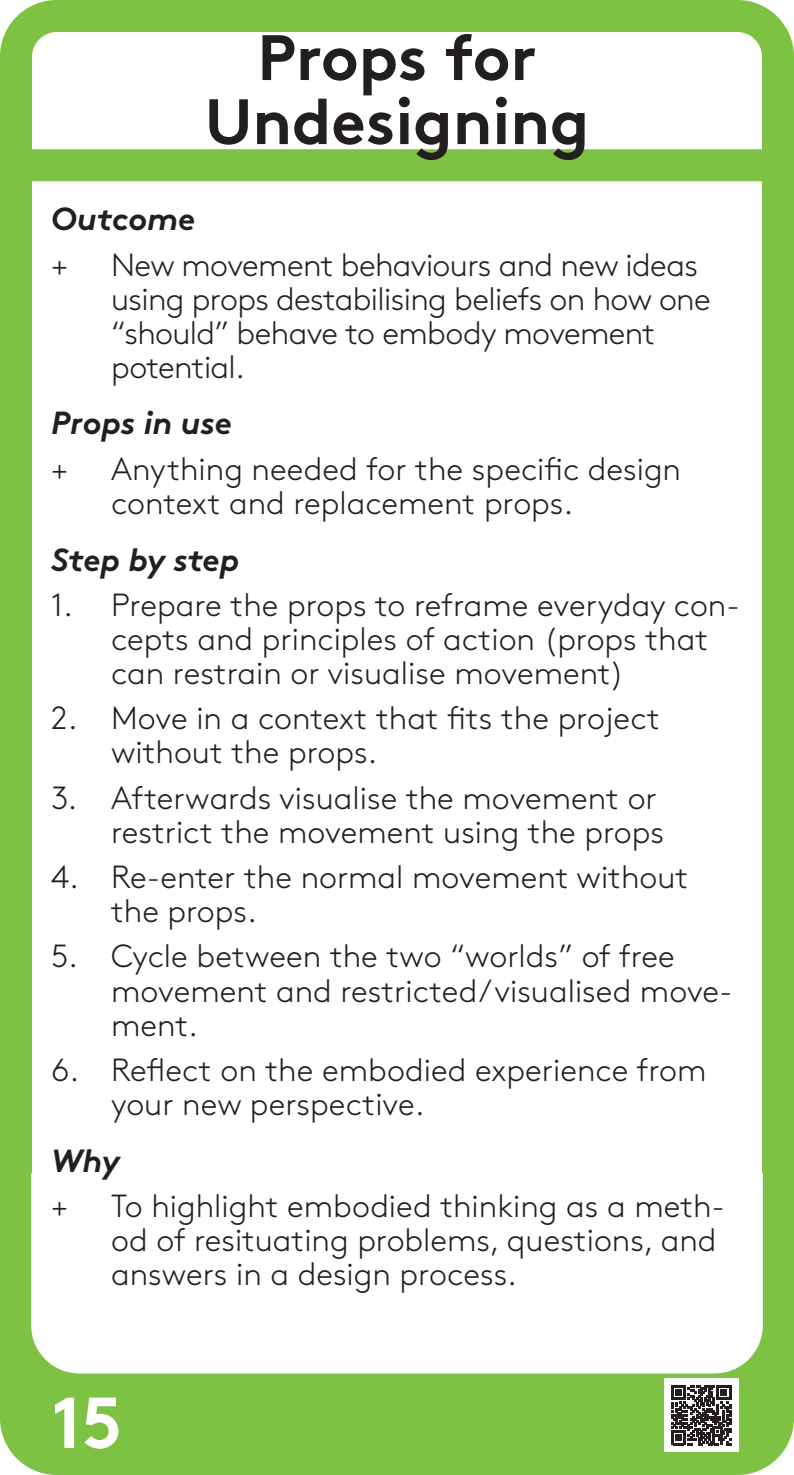
<style>
.page{position:relative;width:794px;height:1475px;background:#fff}
.page>*{position:absolute;margin:0;border:0;box-sizing:border-box;transform-origin:0 0}
.titel_aktivitet{font:700 72px "Brown Std";color:#fff}
.titel_aktivitet-2{font:700 64px/64px "Brown Std";color:#231f20;text-align:center}
.metode_tekst{font:300 32px/34px "Brown Std";color:#231f20}
.metode_tekst-2{font:300 32px/34px "Brown Std";letter-spacing:-.02em;color:#231f20}
.metode-overskrift{font:italic 700 32px "Brown Std";color:#231f20}
</style>
<div class="page">
<div style="left:0;top:1373px;width:794px;height:101px;background:#7ec244"></div>
<svg style="left:0;top:0;width:794px;height:197px"></svg>
<div style="left:0;top:180px;width:31px;height:1210px;background:#7ec243"></div>
<div style="left:763px;top:178px;width:31px;height:1210px;background:#7ec243"></div>
<svg style="left:31px;top:1172px;width:732px;height:201px"></svg>
<div style="left:664px;top:1378px;width:75px;height:73px;background:#fff"></div>
<svg style="left:671px;top:1385px;width:60px;height:59px"></svg>
<p class="titel_aktivitet-2" style="left:205px;top:25px;width:386px">Props for<br>Undesigning</p>
<p class="metode-overskrift" style="left:51px;top:199px;width:146px">Outcome</p>
<p class="metode_tekst" style="left:51px;top:248px;width:18px">+</p>
<p class="metode_tekst-2" style="left:111px;top:248px;width:601px">New movement behaviours and new ideas using props destabilising beliefs on how one “should” behave to embody movement potential.</p>
<p class="metode-overskrift" style="left:51px;top:403px;width:182px">Props in use</p>
<p class="metode_tekst" style="left:51px;top:452px;width:18px">+</p>
<p class="metode_tekst" style="left:111px;top:452px;width:571px">Anything needed for the specific design context and replacement props.</p>
<p class="metode-overskrift" style="left:51px;top:539px;width:190px">Step by step</p>
<p class="metode_tekst" style="left:111px;top:588px;width:630px;text-indent:-60px">1. Prepare the props to reframe everyday con&shy;cepts and principles of action (props that can restrain or visualise movement)</p>
<p class="metode_tekst" style="left:111px;top:701px;width:550px;text-indent:-60px">2. Move in a context that fits the project without the props.</p>
<p class="metode_tekst" style="left:51px;top:781px;width:614px;text-align:right">3. Afterwards visualise the movement or restrict the movement using the props</p>
<p class="metode_tekst" style="left:111px;top:860px;width:579px;text-indent:-60px">4. Re-enter the normal movement without the props.</p>
<p class="metode_tekst" style="left:111px;top:939px;width:623px;text-indent:-60px">5. Cycle between the two “worlds” of free movement and restricted/visualised move&shy;ment.</p>
<p class="metode_tekst" style="left:111px;top:1053px;width:597px;text-indent:-60px">6. Reflect on the embodied experience from your new perspective.</p>
<p class="metode-overskrift" style="left:51px;top:1140px;width:71px">Why</p>
<p class="metode_tekst" style="left:51px;top:1189px;width:18px">+</p>
<p class="metode_tekst" style="left:111px;top:1189px;width:615px">To highlight embodied thinking as a meth&shy;od of resituating problems, questions, and answers in a design process.</p>
<p class="titel_aktivitet" style="left:51px;top:1378px;width:73px">15</p>
</div>
